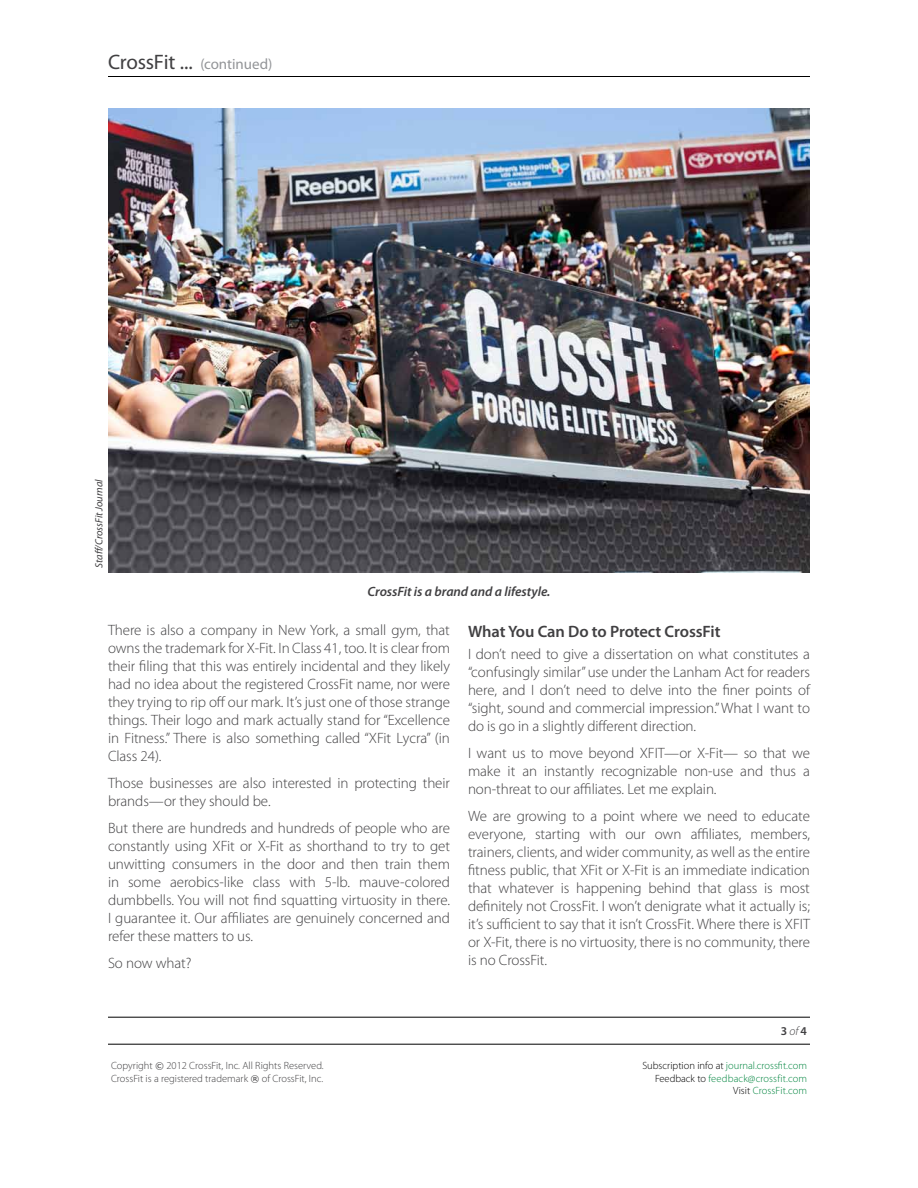
<style>
.page{position:relative;width:918px;height:1188px;background:#fff}
.page>*{position:absolute;margin:0;border:0;box-sizing:border-box;transform-origin:0 0}
.t1{font:21px "Myriad Pro";letter-spacing:-.015em;color:#414042}
.t2{font:600 16.5px "Myriad Pro";letter-spacing:-.005em;color:#414042}
.t3{font:300 15px/18px "Myriad Pro";letter-spacing:-.005em;color:#414042;text-align:justify}
.t4{font:italic 600 13.5px "Myriad Pro";letter-spacing:-.005em;color:#414042}
.t5{font:600 12px "Myriad Pro";color:#414042}
.t6{font:300 10.5px/12.6px "Myriad Pro";color:#414042}
.t7{font:300 10.5px/12.6px "Myriad Pro";color:#00853f;text-align:right}
.t8{font:italic 10.5px "Myriad Pro";letter-spacing:-.005em;color:#414042}
.s1{font-size:15px;color:#939598}
.s2{font-weight:300;font-style:italic}
.s3{font-family:"Verdana";font-weight:400;font-size:9px}
.s4{color:#000}
</style>
<div class="page">
<hr style="left:108px;top:76px;width:702px;height:1px;background:#000">
<hr style="left:108px;top:1017px;width:702px;height:1px;background:#000">
<hr style="left:108px;top:1044px;width:702px;height:1px;background:#000">
<img style="left:108px;top:108px;width:702px;height:464px">
<h1 class="t1" style="left:108px;top:50px;width:166px">CrossFit ... <span class="s1">(continued)</span></h1>
<p class="t8" style="left:93px;top:568px;width:90px;rotate:-90deg">Staff/CrossFit Journal</p>
<p class="t4" style="left:368px;top:584px;width:184px">CrossFit is a brand and a lifestyle.</p>
<p class="t3" style="left:108px;top:622px;width:344px">There is also a company in New York, a small gym, that owns the trademark for X-Fit. In Class 41, too. It is clear from their filing that this was entirely incidental and they likely had no idea about the registered CrossFit name, nor were they trying to rip off our mark. It’s just one of those strange things. Their logo and mark actually stand for “Excellence in Fitness.” There is also something called “XFit Lycra” (in Class 24).</p>
<p class="t3" style="left:108px;top:775px;width:344px">Those businesses are also interested in protecting their brands—or they should be.</p>
<p class="t3" style="left:108px;top:820px;width:344px">But there are hundreds and hundreds of people who are constantly using XFit or X-Fit as shorthand to try to get unwitting consumers in the door and then train them in some aerobics-like class with 5-lb. mauve-colored dumbbells. You will not find squatting virtuosity in there.<br>I guarantee it. Our affiliates are genuinely concerned and refer these matters to us.</p>
<p class="t3" style="left:108px;top:955px;width:85px">So now what?</p>
<p class="t2" style="left:468px;top:622px;width:254px">What You Can Do to Protect CrossFit</p>
<p class="t3" style="left:468px;top:645px;width:344px">I don’t need to give a dissertation on what constitutes a “confusingly similar” use under the Lanham Act for readers here, and I don’t need to delve into the finer points of “sight, sound and commercial impression.” What I want to do is go in a slightly different direction.</p>
<p class="t3" style="left:468px;top:744px;width:344px">I want us to move beyond XFIT—or X-Fit— so that we make it an instantly recognizable non-use and thus a non-threat to our affiliates. Let me explain.</p>
<p class="t3" style="left:468px;top:807px;width:344px">We are growing to a point where we need to educate everyone, starting with our own affiliates, members, trainers, clients, and wider community, as well as the entire fitness public, that XFit or X-Fit is an immediate indication that whatever is happening behind that glass is most definitely not CrossFit. I won’t denigrate what it actually is; it’s sufficient to say that it isn’t CrossFit. Where there is XFIT or X-Fit, there is no virtuosity, there is no community, there is no CrossFit.</p>
<p class="t5" style="left:781px;top:1024px;width:28px">3 <span class="s2">of</span> 4</p>
<p class="t6" style="left:111px;top:1060px;width:214px">Copyright <span class="s3">©</span> 2012 CrossFit, Inc. All Rights Reserved.<br>CrossFit is a registered trademark <span class="s3">®</span> of CrossFit, Inc.</p>
<p class="t7" style="left:642px;top:1060px;width:166px"><span class="s4">Subscription info at</span> journal.crossfit.com<br><span class="s4">Feedback to</span> feedback@crossfit.com<br><span class="s4">Visit</span> CrossFit.com</p>
</div>
